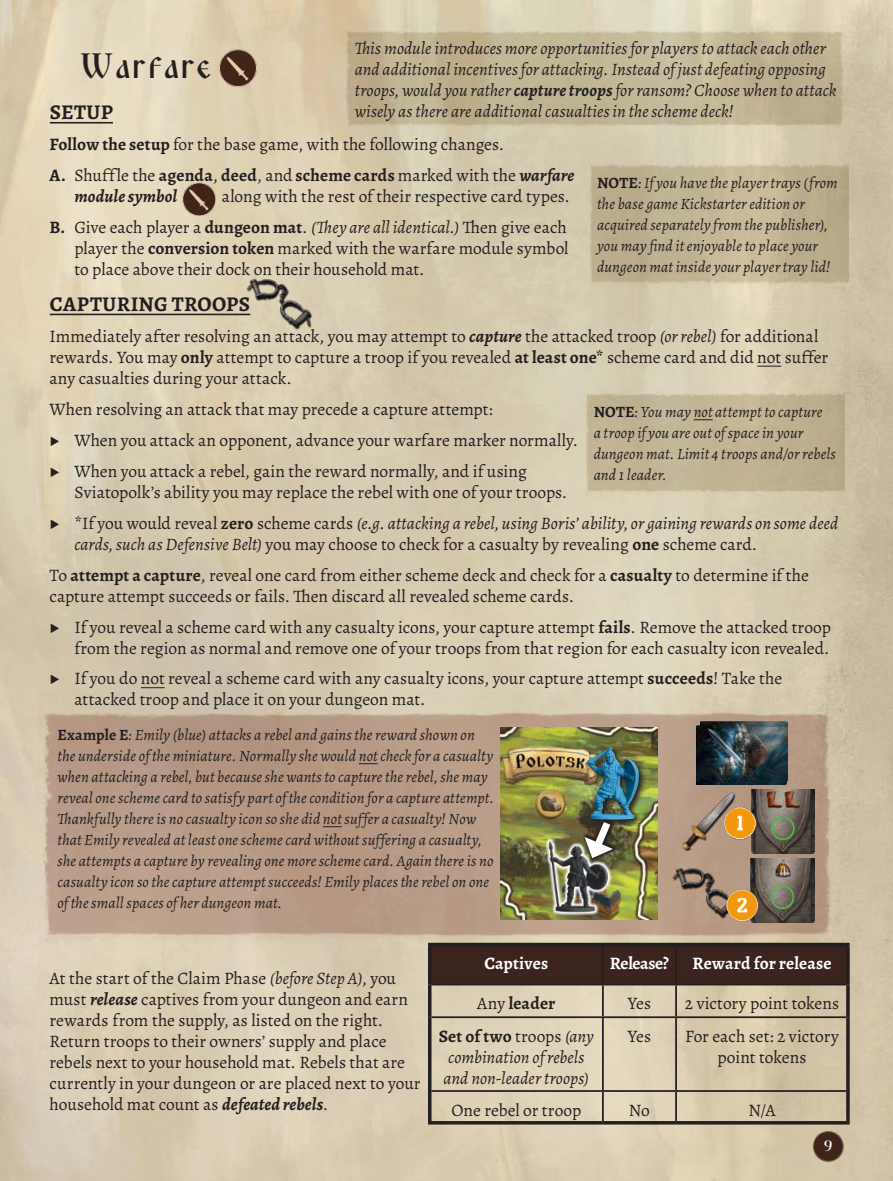
<style>
.page{position:relative;width:893px;height:1181px;background:#fff}
.page>*{position:absolute;margin:0;border:0;box-sizing:border-box;transform-origin:0 0}
.t1{font:35px "Triod Postnaja";letter-spacing:.01em;color:#231f20}
.t2{font:700 21px "Alegreya";letter-spacing:.02em;color:#231f20}
.t3{font:17.5px/21px "Alegreya";color:#231f20}
.t4{font:italic 17.5px/21px "Alegreya";letter-spacing:.005em;color:#231f20}
.t5{font:700 17.5px "Alegreya";letter-spacing:.005em;color:#fff}
.t6{font:italic 700 17.5px "Alegreya";letter-spacing:.005em;color:#231f20}
.t7{font:700 17.5px "Alegreya";letter-spacing:.005em;color:#231f20}
.t8{font:700 17.5px "Alegreya";letter-spacing:-.025em;color:#fff}
.t9{font:italic 15.75px/21px "Alegreya";letter-spacing:.005em;color:#231f20}
.t10{font:14.88px "Triod Postnaja";color:#fff}
.s1{font-weight:700}
.s2{font-weight:700;font-style:italic}
.s3{font-weight:700;font-style:normal}
.s4{font-style:italic}
.s5{font-family:"Source Serif Pro"}
.s6{font-weight:400}
.s7{font-style:normal}
</style>
<div class="page">
<img style="left:0;top:0;width:893px;height:1181px">
<img style="left:214px;top:44px;width:49px;height:48px">
<hr style="left:50px;top:122px;width:63px;height:1px;background:#231f20">
<hr style="left:50px;top:314px;width:200px;height:1px;background:#231f20">
<svg style="left:757px;top:366px;width:24px;height:1px"></svg>
<svg style="left:141px;top:687px;width:24px;height:1px"></svg>
<img style="left:342px;top:22px;width:501px;height:106px">
<img style="left:588px;top:155px;width:260px;height:131px">
<img style="left:178px;top:178px;width:43px;height:42px">
<img style="left:585px;top:386px;width:260px;height:108px">
<svg style="left:694px;top:419px;width:19px;height:1px"></svg>
<div style="left:431px;top:946px;width:415px;height:37px;background:#3c241e"></div>
<hr style="left:428px;top:942px;width:175px;height:4px;background:#231f20">
<hr style="left:428px;top:946px;width:3px;height:38px;background:#231f20">
<hr style="left:603px;top:942px;width:73px;height:4px;background:#231f20">
<hr style="left:676px;top:942px;width:174px;height:4px;background:#231f20">
<svg style="left:846px;top:946px;width:4px;height:38px"></svg>
<hr style="left:428px;top:984px;width:3px;height:33px;background:#231f20">
<svg style="left:846px;top:984px;width:4px;height:33px"></svg>
<hr style="left:428px;top:1017px;width:3px;height:74px;background:#231f20">
<svg style="left:846px;top:1017px;width:4px;height:74px"></svg>
<hr style="left:428px;top:1091px;width:3px;height:30px;background:#231f20">
<svg style="left:846px;top:1091px;width:4px;height:30px"></svg>
<hr style="left:428px;top:1121px;width:175px;height:3px;background:#231f20">
<hr style="left:603px;top:1121px;width:73px;height:3px;background:#231f20">
<hr style="left:676px;top:1121px;width:174px;height:3px;background:#231f20">
<hr style="left:602px;top:946px;width:2px;height:37px;background:#231f20">
<hr style="left:675px;top:946px;width:2px;height:37px;background:#231f20">
<hr style="left:431px;top:983px;width:172px;height:2px;background:#231f20">
<hr style="left:603px;top:983px;width:73px;height:2px;background:#231f20">
<hr style="left:602px;top:985px;width:2px;height:31px;background:#231f20">
<hr style="left:676px;top:983px;width:170px;height:2px;background:#231f20">
<hr style="left:675px;top:985px;width:2px;height:31px;background:#231f20">
<hr style="left:431px;top:1016px;width:172px;height:2px;background:#231f20">
<hr style="left:603px;top:1016px;width:73px;height:2px;background:#231f20">
<hr style="left:602px;top:1018px;width:2px;height:72px;background:#231f20">
<hr style="left:676px;top:1016px;width:170px;height:2px;background:#231f20">
<hr style="left:675px;top:1018px;width:2px;height:72px;background:#231f20">
<hr style="left:431px;top:1090px;width:172px;height:2px;background:#231f20">
<hr style="left:603px;top:1090px;width:73px;height:2px;background:#231f20">
<hr style="left:602px;top:1092px;width:2px;height:29px;background:#231f20">
<hr style="left:676px;top:1090px;width:170px;height:2px;background:#231f20">
<hr style="left:675px;top:1092px;width:2px;height:29px;background:#231f20">
<img style="left:37px;top:693px;width:794px;height:250px">
<svg style="left:359px;top:763px;width:19px;height:1px"></svg>
<svg style="left:323px;top:826px;width:19px;height:1px"></svg>
<img style="left:501px;top:727px;width:157px;height:193px">
<img style="left:558px;top:743px;width:108px;height:81px">
<img style="left:524px;top:837px;width:104px;height:78px">
<img style="left:697px;top:725px;width:87px;height:60px">
<img style="left:700px;top:722px;width:87px;height:59px">
<img style="left:661px;top:848px;width:87px;height:88px">
<img style="left:664px;top:777px;width:88px;height:87px">
<img style="left:751px;top:858px;width:63px;height:64px">
<div style="left:771px;top:885px;width:23px;height:24px;border:2px solid #50b848;border-radius:50%"></div>
<img style="left:751px;top:789px;width:64px;height:64px">
<div style="left:771px;top:816px;width:24px;height:24px;border:2px solid #50b848;border-radius:50%"></div>
<svg style="left:577px;top:814px;width:45px;height:50px"></svg>
<img style="left:235px;top:259px;width:87px;height:88px">
<img style="left:726px;top:888px;width:32px;height:33px">
<img style="left:724px;top:806px;width:32px;height:33px">
<img style="left:809px;top:1127px;width:39px;height:39px">
<p class="t4" style="left:355px;top:37px;width:483px">This module introduces more opportunities for players to attack each other and additional incentives for attacking. Instead of just defeating opposing troops, would you rather <span class="s1">capture troops</span> for ransom? Choose when to attack wisely as there are additional casualties in the scheme deck!</p>
<h1 class="t1" style="left:80px;top:54px;width:133px">Warfare</h1>
<p class="t2" style="left:50px;top:104px;width:64px">SETUP</p>
<p class="t3" style="left:50px;top:130px;width:526px;line-height:31px"><span class="s1">Follow the setup</span> for the base game, with the following changes.<br><span class="s1">A.</span> Shuffle the <span class="s1">agenda</span>, <span class="s1">deed</span>, and <span class="s1">scheme cards</span> marked with the <span class="s2">warfare</span></p>
<p class="t6" style="left:74px;top:189px;width:104px">module symbol</p>
<p class="t9" style="left:597px;top:172px;width:242px"><span class="s3">NOTE</span>: If you have the player trays (from the base game Kickstarter edition or acquired separately from the publisher), you may find it enjoyable to place your dungeon mat inside your player tray lid!</p>
<p class="t3" style="left:50px;top:182px;width:522px;line-height:31px;text-align:right">along with the rest of their respective card types.<br><span class="s1">B.</span> Give each player a <span class="s1">dungeon mat</span>. <span class="s4">(They are all identical.)</span> Then give each</p>
<p class="t3" style="left:74px;top:239px;width:496px">player the <span class="s1">conversion token</span> marked with the warfare module symbol to place above their dock on their household mat.</p>
<p class="t2" style="left:50px;top:295px;width:202px">CAPTURING TROOPS</p>
<p class="t3" style="left:50px;top:325px;width:780px">Immediately after resolving an attack, you may attempt to <span class="s2">capture</span> the attacked troop <span class="s4">(or rebel)</span> for additional rewards. You may <span class="s1">only</span> attempt to capture a troop if you revealed <span class="s1">at least one*</span> scheme card and did not suffer any casualties during your attack.</p>
<p class="t3" style="left:50px;top:395px;width:530px;line-height:31px">When resolving an attack that may precede a capture attempt:<br><span class="s5">▶</span> When you attack an opponent, advance your warfare marker normally. <span class="s5">▶</span> When you attack a rebel, gain the reward normally, and if using</p>
<p class="t3" style="left:50px;top:478px;width:790px;line-height:31px;text-indent:25px">Sviatopolk’s ability you may replace the rebel with one of your troops.<br><span class="s5">▶</span> *If you would reveal <span class="s1">zero</span> scheme cards <span class="s4">(e.g. attacking a rebel, using Boris’ ability, or gaining rewards on some deed</span></p>
<p class="t3" style="left:50px;top:530px;width:761px;line-height:31px;text-indent:25px"><span class="s4">cards, such as Defensive Belt)</span> you may choose to check for a casualty by revealing <span class="s1">one</span> scheme card.<br>To <span class="s1">attempt a capture</span>, reveal one card from either scheme deck and check for a <span class="s1">casualty</span> to determine if the</p>
<p class="t3" style="left:50px;top:580px;width:783px;line-height:31px">capture attempt succeeds or fails. Then discard all revealed scheme cards.<br><span class="s5">▶</span> If you reveal a scheme card with any casualty icons, your capture attempt <span class="s1">fails</span>. Remove the attacked troop</p>
<p class="t3" style="left:50px;top:633px;width:781px;line-height:31px;text-indent:25px">from the region as normal and remove one of your troops from that region for each casualty icon revealed. <span class="s5">▶</span> If you do not reveal a scheme card with any casualty icons, your capture attempt <span class="s1">succeeds</span>! Take the</p>
<p class="t3" style="left:74px;top:690px;width:353px">attacked troop and place it on your dungeon mat.</p>
<p class="t9" style="left:594px;top:401px;width:244px"><span class="s3">NOTE</span>: You may not attempt to capture<br>a troop if you are out of space in your dungeon mat. Limit 4 troops and/or rebels and 1 leader.</p>
<p class="t9" style="left:57px;top:723px;width:438px"><span class="s3">Example E</span>: Emily (blue) attacks a rebel and gains the reward shown on the underside of the miniature. Normally she would not check for a casualty when attacking a rebel, but because she wants to capture the rebel, she may reveal one scheme card to satisfy part of the condition for a capture attempt.<br>Thankfully there is no casualty icon so she did not suffer a casualty! Now that Emily revealed at least one scheme card without suffering a casualty, she attempts a capture by revealing one more scheme card. Again there is no casualty icon so the capture attempt succeeds! Emily places the rebel on one of the small spaces of her dungeon mat.</p>
<p class="t3" style="left:50px;top:967px;width:373px">At the start of the Claim Phase <span class="s4">(before Step A)</span>, you must <span class="s2">release</span> captives from your dungeon and earn rewards from the supply, as listed on the right.<br>Return troops to their owners’ supply and place rebels next to your household mat. Rebels that are currently in your dungeon or are placed next to your household mat count as <span class="s2">defeated rebels</span>.</p>
<p class="t5" style="left:484px;top:956px;width:65px">Captives</p>
<p class="t8" style="left:610px;top:956px;width:61px">Release?</p>
<p class="t5" style="left:692px;top:956px;width:141px">Reward for release</p>
<p class="t7" style="left:477px;top:996px;width:80px"><span class="s6">Any</span> leader</p>
<p class="t3" style="left:628px;top:994px;width:25px">Yes</p>
<p class="t3" style="left:685px;top:994px;width:156px">2 victory point tokens</p>
<p class="t4" style="left:439px;top:1025px;width:157px"><span class="s3">Set of two</span> <span class="s7">troops</span> (any combination of rebels and non-leader troops)</p>
<p class="t3" style="left:628px;top:1027px;width:25px">Yes</p>
<p class="t3" style="left:685px;top:1027px;width:155px;text-align:center">For each set: 2 victory point tokens</p>
<p class="t3" style="left:451px;top:1101px;width:131px">One rebel or troop</p>
<p class="t3" style="left:629px;top:1101px;width:23px">No</p>
<p class="t3" style="left:748px;top:1101px;width:29px">N/A</p>
<p class="t10" style="left:824px;top:1141px;width:10px">9</p>
</div>
